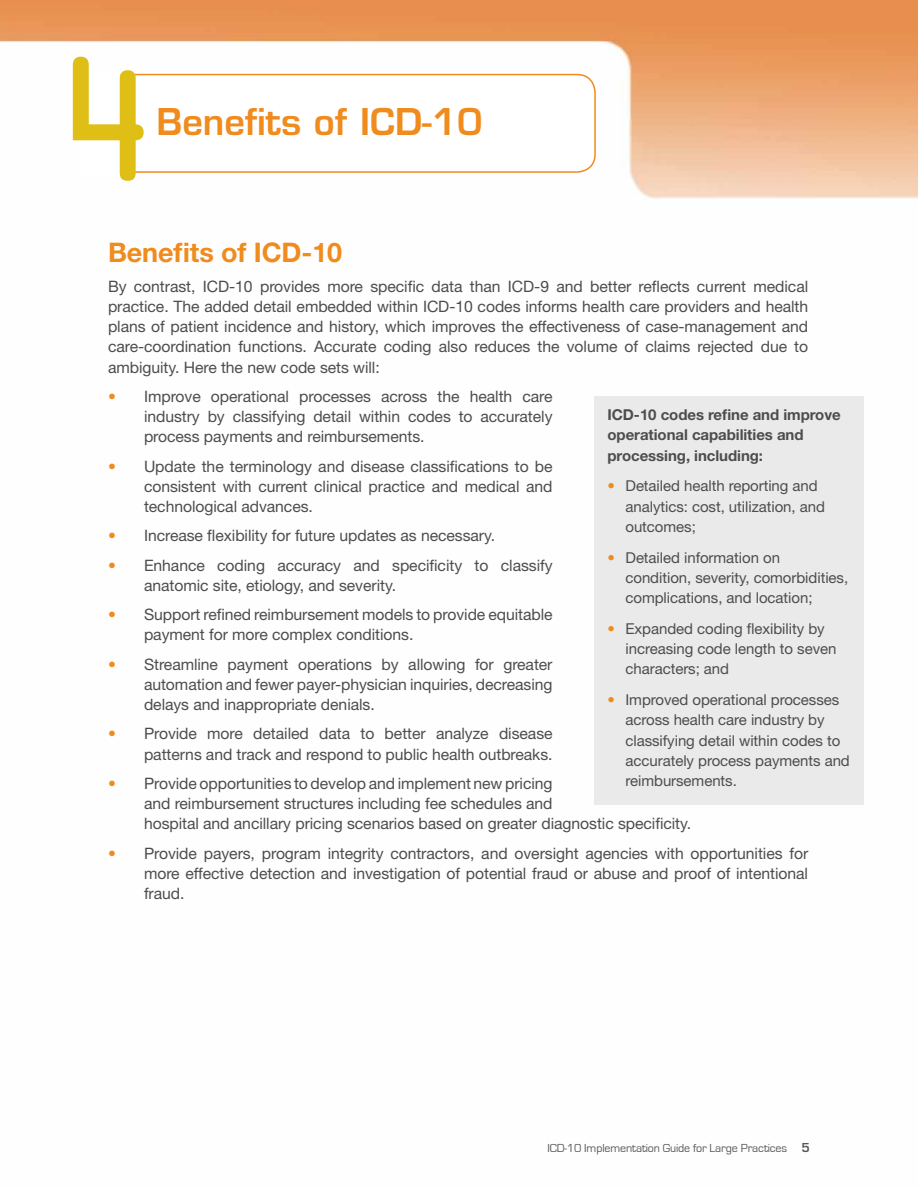
<style>
.page{position:relative;width:918px;height:1188px;background:#fff}
.page>*{position:absolute;margin:0;border:0;box-sizing:border-box;transform-origin:0 0}
.t1{font:159.6px "OCRA Std";color:#dfbf16}
.t2{font:600 36px "Eurostile";color:#f08b1d}
.t3{font:700 27px "Helvetica Neue LT Std";letter-spacing:-.005em;color:#f08b1d}
.t4{font:15.75px/20.2px "Helvetica Neue LT Std";letter-spacing:-.005em;color:#4d4d4f;text-align:justify}
.t5{font:15.75px/29.2px "Helvetica Neue LT Std";color:#f08b1d}
.t6{font:15px/20.2px "Helvetica Neue LT Std";letter-spacing:-.005em;color:#4d4d4f}
.t7{font:700 15px/20.2px "Helvetica Neue LT Std";letter-spacing:-.005em;color:#4d4d4f}
.t8{font:15px "Helvetica Neue LT Std";color:#f08b1d}
.t9{font:12px "Eurostile";letter-spacing:-.01em;color:#58595b}
.s1{font-weight:600}
</style>
<div class="page">
<img style="left:0;top:0;width:918px;height:200px">
<div style="left:594px;top:396px;width:270px;height:409px;background:#eaeaeb"></div>
<div style="left:103px;top:75px;width:492px;height:97px;background:#fff;border-radius:18px"></div>
<div style="left:103px;top:74px;width:493px;height:99px;border:2px solid #f08b1d;border-radius:18px"></div>
<div style="left:80px;top:72px;width:50px;height:104px;background:#fff"></div>
<h2 class="t1" style="left:47px;top:49px;width:116px">4</h2>
<h2 class="t2" style="left:157px;top:100px;width:328px">Benefits of ICD-10</h2>
<h3 class="t3" style="left:108px;top:236px;width:236px">Benefits of ICD-10</h3>
<p class="t4" style="left:108px;top:276px;width:702px">By contrast, Icd-10 provides more specific data than Icd-9 and better reflects current medical practice. The added detail embedded within Icd-10 codes informs health care providers and health plans of patient incidence and history, which improves the effectiveness of case-management and care-coordination functions. Accurate coding also reduces the volume of claims rejected due to ambiguity. Here the new code sets will:</p>
<p class="t4" style="left:144px;top:386px;width:410px">Improve operational processes across the health care industry by classifying detail within codes to accurately process payments and reimbursements.</p>
<p class="t4" style="left:144px;top:456px;width:410px">Update the terminology and disease classifications to be consistent with current clinical practice and medical and technological advances.</p>
<p class="t4" style="left:144px;top:525px;width:353px">Increase flexibility for future updates as necessary.</p>
<p class="t4" style="left:144px;top:555px;width:410px">Enhance coding accuracy and specificity to classify anatomic site, etiology, and severity.</p>
<p class="t4" style="left:144px;top:604px;width:410px">Support refined reimbursement models to provide equitable payment for more complex conditions.</p>
<p class="t4" style="left:144px;top:654px;width:410px">Streamline payment operations by allowing for greater automation and fewer payer-physician inquiries, decreasing delays and inappropriate denials.</p>
<p class="t4" style="left:144px;top:723px;width:410px">Provide more detailed data to better analyze disease patterns and track and respond to public health outbreaks.</p>
<p class="t4" style="left:144px;top:773px;width:549px;text-align:left">Provide opportunities to develop and implement new pricing<br>and reimbursement structures including fee schedules and<br>hospital and ancillary pricing scenarios based on greater diagnostic specificity.</p>
<p class="t4" style="left:144px;top:843px;width:666px">Provide payers, program integrity contractors, and oversight agencies with opportunities for more effective detection and investigation of potential fraud or abuse and proof of intentional fraud.</p>
<p class="t5" style="left:108px;top:381px;width:9px">•</p>
<h3 class="t7" style="left:608px;top:404px;width:235px">ICD-10 codes refine and improve operational capabilities and processing, including:</h3>
<p class="t6" style="left:626px;top:476px;width:201px">detailed health reporting and analytics: cost, utilization, and outcomes;</p>
<p class="t6" style="left:626px;top:547px;width:224px">detailed information on condition, severity, comorbidities, complications, and location;</p>
<p class="t6" style="left:626px;top:618px;width:213px">Expanded coding flexibility by increasing code length to seven characters; and</p>
<p class="t6" style="left:626px;top:690px;width:226px">Improved operational processes across health care industry by classifying detail within codes to accurately process payments and reimbursements.</p>
<p class="t5" style="left:108px;top:451px;width:9px">•</p>
<p class="t8" style="left:608px;top:477px;width:9px">•</p>
<p class="t5" style="left:108px;top:521px;width:9px">• •</p>
<p class="t8" style="left:608px;top:548px;width:9px">•</p>
<p class="t5" style="left:108px;top:600px;width:9px">•</p>
<p class="t8" style="left:608px;top:620px;width:9px">•</p>
<p class="t5" style="left:108px;top:649px;width:9px">•</p>
<p class="t8" style="left:608px;top:691px;width:9px">•</p>
<p class="t5" style="left:108px;top:719px;width:9px">•</p>
<p class="t5" style="left:108px;top:768px;width:9px">•</p>
<p class="t5" style="left:108px;top:838px;width:9px">•</p>
<p class="t9" style="left:547px;top:1141px;width:264px">ICD-10 Implementation Guide for Large Practices <span class="s1">5</span></p>
</div>
